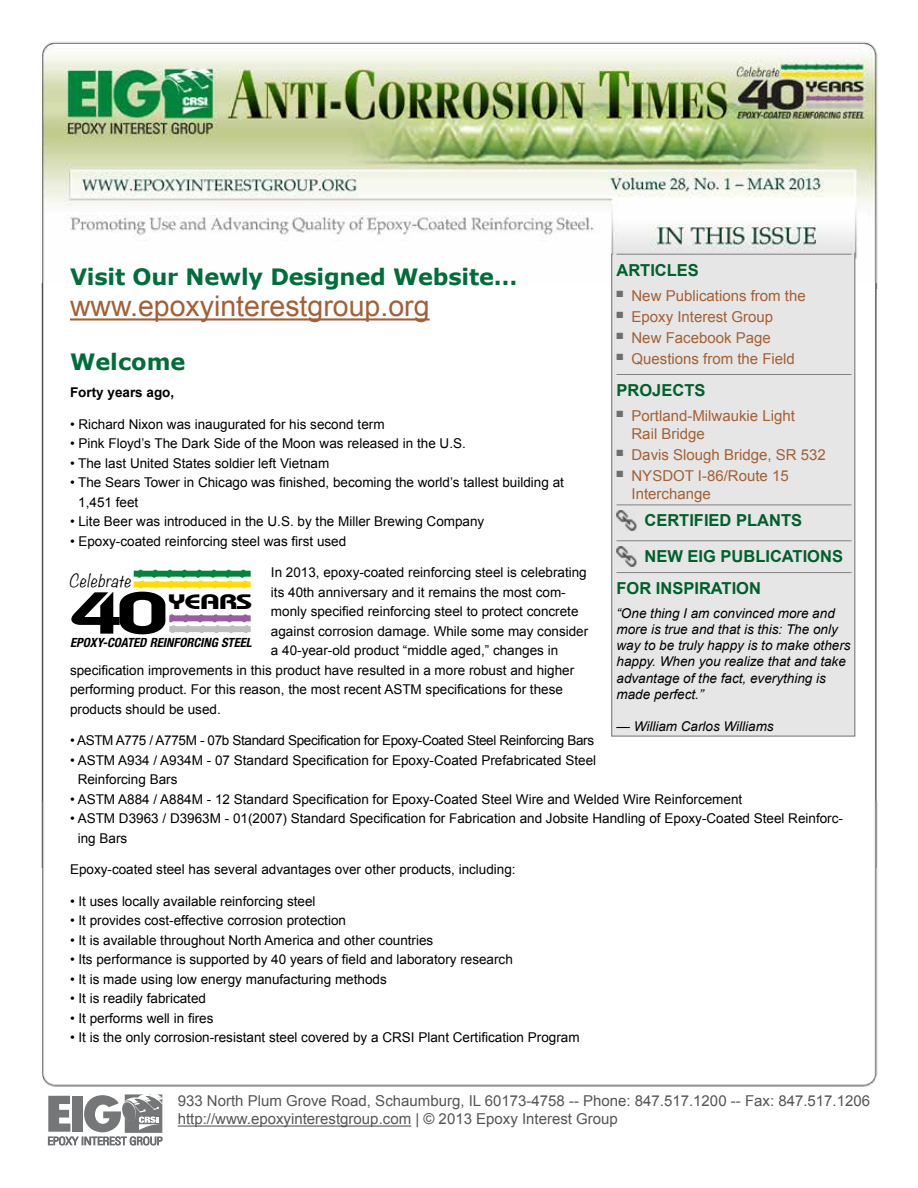
<style>
.page{position:relative;width:918px;height:1188px;background:#fff}
.page>*{position:absolute;margin:0;border:0;box-sizing:border-box;transform-origin:0 0}
.t1{font:600 58.95px "Bauhaus Std";color:#000;scale:1.6 1}
.t2{font:28.5px "Arial";color:#a36035}
.t3{font:700 22.5px "Verdana";letter-spacing:-.01em;color:#006d3b}
.t4{font:600 20.85px "Bauhaus Std";letter-spacing:-.045em;color:#000;scale:1.6 1}
.t5{font:700 16.5px/35.8px "Arial";color:#005f2a}
.t6{font:italic 300 16.05px "Noteworthy";color:#000}
.t7{font:15px/18px "Arial";color:#a36035}
.t8{font:15px/18px "Arial";color:#555557}
.t9{font:13.5px/19.5px "Arial";color:#000}
.t10{font:italic 13.5px/16.2px "Arial";color:#000}
.t11{font:13.5px "Arial";letter-spacing:-.025em;color:#000}
.t12{font:700 13.5px "Arial";color:#000}
.t13{font:italic 700 condensed 12.75px "Helvetica Neue LT Std";color:#000}
</style>
<div class="page">
<img style="left:41px;top:41px;width:837px;height:243px">
<img style="left:41px;top:284px;width:837px;height:518px">
<img style="left:41px;top:802px;width:837px;height:285px">
<svg style="left:48px;top:1094px;width:115px;height:52px"></svg>
<hr style="left:178px;top:1126px;width:233px;height:1px;background:#555557">
<div style="left:611px;top:252px;width:245px;height:485px;background:#e5e6e5"></div>
<hr style="left:616px;top:254px;width:236px;height:1px;background:#808285">
<hr style="left:616px;top:374px;width:236px;height:1px;background:#808285">
<hr style="left:616px;top:504px;width:236px;height:1px;background:#808285">
<hr style="left:616px;top:540px;width:236px;height:1px;background:#808285">
<hr style="left:616px;top:572px;width:236px;height:1px;background:#808285">
<img style="left:616px;top:510px;width:26px;height:21px">
<img style="left:616px;top:546px;width:26px;height:21px">
<hr style="left:70px;top:318px;width:360px;height:3px;background:#a36035">
<svg style="left:134px;top:570px;width:117px;height:18px"></svg>
<svg style="left:135px;top:614px;width:116px;height:19px"></svg>
<p class="t5" style="left:616px;top:252px;width:84px">ARTICLES</p>
<p class="t7" style="left:617px;top:287px;width:191px"><sup>■</sup> New Publications from the</p>
<p class="t7" style="left:617px;top:308px;width:158px"><sup>■</sup> Epoxy Interest Group</p>
<p class="t7" style="left:617px;top:329px;width:156px"><sup>■</sup> New Facebook Page</p>
<p class="t7" style="left:617px;top:350px;width:180px"><sup>■</sup> Questions from the Field</p>
<p class="t5" style="left:616px;top:373px;width:90px">PROJECTS</p>
<p class="t7" style="left:632px;top:407px;width:165px;text-indent:-15px"><sup>■</sup> Portland-Milwaukie Light<br>Rail Bridge</p>
<p class="t7" style="left:617px;top:446px;width:211px"><sup>■</sup> Davis Slough Bridge, SR 532</p>
<p class="t7" style="left:632px;top:467px;width:159px;text-indent:-15px"><sup>■</sup> NYSDOT I-86/Route 15<br>Interchange</p>
<p class="t5" style="left:644px;top:503px;width:200px">CERTIFIED PLANTS<br>NEW EIG PUBLICATIONS</p>
<p class="t5" style="left:617px;top:571px;width:146px">FOR INSPIRATION</p>
<p class="t10" style="left:616px;top:605px;width:236px">“One thing I am convinced more and more is true and that is this: The only way to be truly happy is to make others happy. When you realize that and take advantage of the fact, everything is made perfect.”</p>
<p class="t10" style="left:616px;top:718px;width:159px">— William Carlos Williams</p>
<h3 class="t3" style="left:70px;top:261px;width:449px">Visit Our Newly Designed Website…</h3>
<h2 class="t2" style="left:70px;top:288px;width:361px">www.epoxyinterestgroup.org</h2>
<h3 class="t3" style="left:70px;top:346px;width:117px">Welcome</h3>
<p class="t12" style="left:70px;top:384px;width:106px">Forty years ago,</p>
<p class="t9" style="left:70px;top:415px;width:316px">• Richard Nixon was inaugurated for his second term</p>
<p class="t9" style="left:70px;top:434px;width:397px">• Pink Floyd’s The Dark Side of the Moon was released in the U.S.</p>
<p class="t9" style="left:70px;top:454px;width:261px">• The last United States soldier left Vietnam</p>
<p class="t9" style="left:78px;top:473px;width:487px;text-indent:-8px">• The Sears Tower in Chicago was finished, becoming the world’s tallest building at<br>1,451 feet</p>
<p class="t9" style="left:70px;top:512px;width:416px">• Lite Beer was introduced in the U.S. by the Miller Brewing Company</p>
<p class="t9" style="left:70px;top:532px;width:278px">• Epoxy-coated reinforcing steel was first used</p>
<p class="t9" style="left:271px;top:563px;width:317px">In 2013, epoxy-coated reinforcing steel is celebrating</p>
<p class="t9" style="left:271px;top:583px;width:296px">its 40th anniversary and it remains the most com-</p>
<p class="t9" style="left:271px;top:602px;width:309px">monly specified reinforcing steel to protect concrete</p>
<p class="t9" style="left:271px;top:622px;width:319px">against corrosion damage. While some may consider</p>
<p class="t9" style="left:271px;top:641px;width:289px">a 40-year-old product “middle aged,” changes in</p>
<p class="t9" style="left:70px;top:661px;width:506px">specification improvements in this product have resulted in a more robust and higher</p>
<p class="t9" style="left:70px;top:680px;width:494px">performing product. For this reason, the most recent ASTM specifications for these</p>
<p class="t9" style="left:70px;top:700px;width:152px">products should be used.</p>
<p class="t11" style="left:70px;top:732px;width:526px">• ASTM A775 / A775M - 07b Standard Specification for Epoxy-Coated Steel Reinforcing Bars</p>
<p class="t9" style="left:78px;top:751px;width:520px;text-indent:-8px">• ASTM A934 / A934M - 07 Standard Specification for Epoxy-Coated Prefabricated Steel<br>Reinforcing Bars</p>
<p class="t9" style="left:70px;top:789px;width:674px">• ASTM A884 / A884M - 12 Standard Specification for Epoxy-Coated Steel Wire and Welded Wire Reinforcement</p>
<p class="t9" style="left:78px;top:809px;width:767px;text-indent:-8px">• ASTM D3963 / D3963M - 01(2007) Standard Specification for Fabrication and Jobsite Handling of Epoxy-Coated Steel Reinforc&shy;ing Bars</p>
<p class="t9" style="left:70px;top:860px;width:447px">Epoxy-coated steel has several advantages over other products, including:</p>
<p class="t9" style="left:70px;top:891px;width:247px">• It uses locally available reinforcing steel</p>
<p class="t9" style="left:70px;top:911px;width:278px">• It provides cost-effective corrosion protection</p>
<p class="t9" style="left:70px;top:930px;width:365px">• It is available throughout North America and other countries</p>
<p class="t9" style="left:70px;top:950px;width:444px">• Its performance is supported by 40 years of field and laboratory research</p>
<p class="t9" style="left:70px;top:969px;width:318px">• It is made using low energy manufacturing methods</p>
<p class="t9" style="left:70px;top:989px;width:138px">• It is readily fabricated</p>
<p class="t9" style="left:70px;top:1008px;width:145px">• It performs well in fires</p>
<p class="t9" style="left:70px;top:1028px;width:511px">• It is the only corrosion-resistant steel covered by a CRSI Plant Certification Program</p>
<p class="t6" style="left:69px;top:567px;width:68px">Celebrate</p>
<h1 class="t1" style="left:70px;top:578px;width:63px">40</h1>
<h3 class="t4" style="left:168px;top:589px;width:55px">YEARS</h3>
<p class="t13" style="left:70px;top:635px;width:183px">EPOXY-COATED REINFORCING STEEL</p>
<p class="t8" style="left:178px;top:1092px;width:694px">933 North Plum Grove Road, Schaumburg, IL 60173-4758 -- Phone: 847.517.1200 -- Fax: 847.517.1206 http://www.epoxyinterestgroup.com | © 2013 Epoxy Interest Group</p>
</div>
